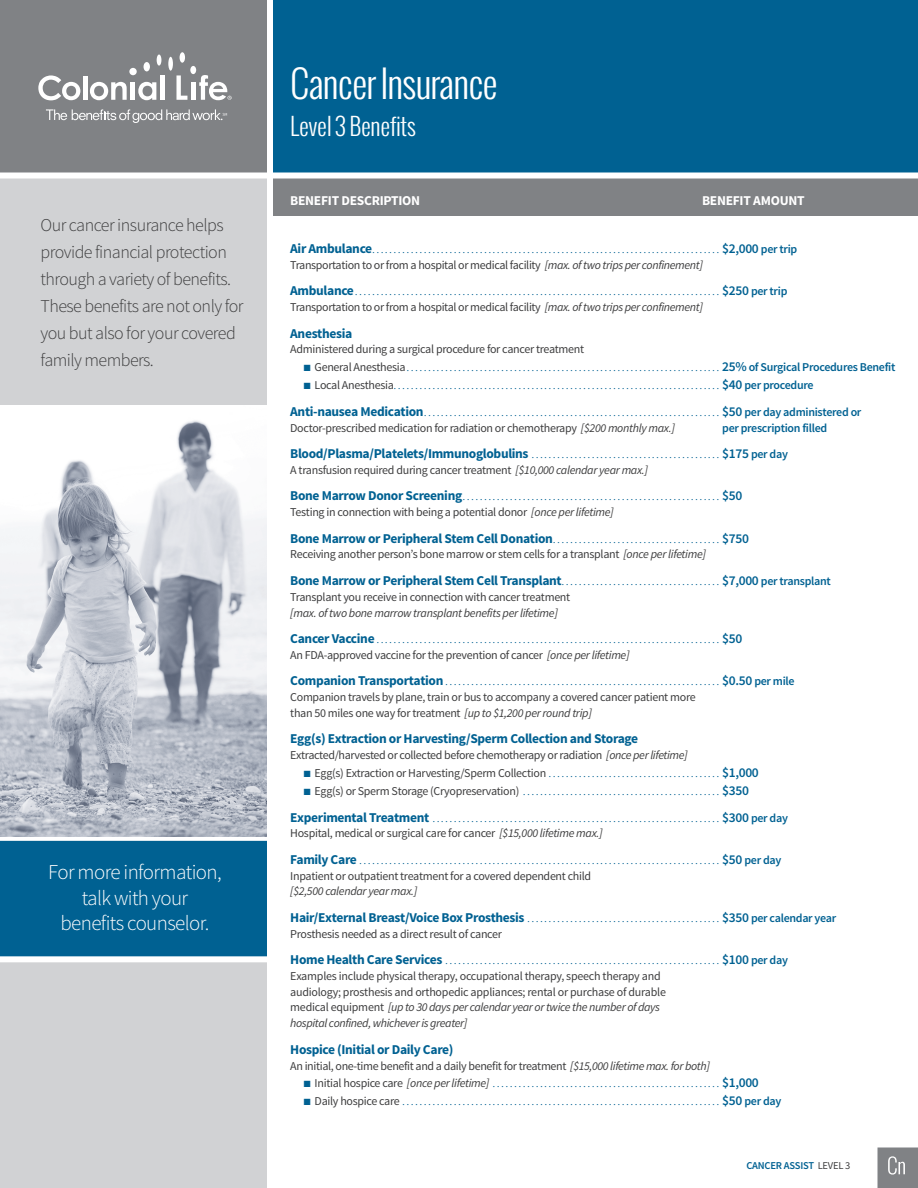
<style>
.page{position:relative;width:918px;height:1188px;background:#fff}
.page>*{position:absolute;margin:0;border:0;box-sizing:border-box;transform-origin:0 0}
.headline{font:300 37.5px "Oswald";letter-spacing:-.03em;color:#fff}
.Product_tab{font:300 24px "Oswald";letter-spacing:-.015em;color:#fff}
.t1{font:300 21px/25.5px "Source Sans Pro";letter-spacing:-.03em;color:#fff;text-align:center}
.t2{font:300 18px/27px "Source Sans Pro";letter-spacing:-.03em;color:#3e3e3f}
.t3{font:300 13.5px "Source Sans Pro";color:#006192}
.t4{font:700 13.5px "Source Sans Pro";letter-spacing:-.025em;color:#006192}
.t5{font:700 13.5px "Source Sans Pro";letter-spacing:-.02em;color:#fff}
.t6{font:12px/15.8px "Source Sans Pro";letter-spacing:-.025em;color:#3e3e3f}
.t7{font:600 12px "Source Sans Pro";letter-spacing:-.025em;color:#006192}
.Product_tab-2{font:600 10.5px "Source Sans Pro";letter-spacing:-.02em;color:#006192}
.s1{font-weight:700}
.s2{font-weight:600}
.s3{font-weight:600;font-size:12px}
.s4{font-style:italic}
.s5{font-weight:400;font-size:12px;color:#3e3e3f}
.s6{font-weight:300}
.s7{color:#006192}
.s8{font-weight:300;font-size:13.5px;color:#006192}
.s9{font-weight:600;font-size:13.5px;color:#006192}
.s10{font-weight:400;font-style:italic;font-size:12px;color:#3e3e3f}
.s11{font-weight:400;color:#3e3e3f}
</style>
<div class="page">
<div style="left:270px;top:176px;width:648px;height:40px;background:#808285"></div>
<div style="left:270px;top:0;width:648px;height:176px;background:#006192"></div>
<div style="left:0;top:176px;width:270px;height:1012px;background:#d1d2d4"></div>
<div style="left:0;top:0;width:270px;height:176px;background:#808285"></div>
<div style="left:0;top:172px;width:918px;height:6px;background:#fff"></div>
<div style="left:0;top:838px;width:270px;height:121px;background:#006192"></div>
<div style="left:0;top:956px;width:270px;height:6px;background:#fff"></div>
<div style="left:0;top:835px;width:270px;height:6px;background:#fff"></div>
<div style="left:878px;top:1148px;width:40px;height:40px;background:#808285"></div>
<svg style="left:38px;top:75px;width:42px;height:25px"></svg>
<hr style="left:83px;top:76px;width:4px;height:24px;background:#fff">
<svg style="left:90px;top:82px;width:37px;height:18px"></svg>
<hr style="left:131px;top:82px;width:4px;height:18px;background:#fff">
<svg style="left:138px;top:82px;width:18px;height:18px"></svg>
<hr style="left:161px;top:75px;width:4px;height:25px;background:#fff">
<svg style="left:176px;top:75px;width:11px;height:25px"></svg>
<div style="left:190px;top:66px;width:6px;height:8px;background:#fff;border-radius:50%"></div>
<div style="left:168px;top:57px;width:5px;height:14px;background:#fff;border-radius:50%"></div>
<div style="left:129px;top:68px;width:8px;height:7px;background:#fff;border-radius:50%"></div>
<div style="left:144px;top:62px;width:6px;height:9px;background:#fff;border-radius:50%"></div>
<div style="left:180px;top:52px;width:5px;height:11px;background:#fff;border-radius:50%"></div>
<svg style="left:157px;top:54px;width:4px;height:12px"></svg>
<hr style="left:191px;top:82px;width:4px;height:18px;background:#fff">
<svg style="left:199px;top:75px;width:33px;height:25px"></svg>
<svg style="left:46px;top:109px;width:181px;height:14px"></svg>
<svg style="left:888px;top:1156px;width:17px;height:19px"></svg>
<img style="left:0;top:405px;width:267px;height:432px">
<div style="left:267px;top:0;width:6px;height:1188px;background:#fff"></div>
<p class="t2" style="left:40px;top:211px;width:205px">Our cancer insurance helps provide financial protection through a variety of benefits.<br>These benefits are not only for you but also for your covered family members.</p>
<p class="t1" style="left:48px;top:860px;width:175px">For more information, talk with your benefits counselor.</p>
<p class="headline" style="left:290px;top:58px;width:209px">Cancer Insurance</p>
<p class="Product_tab" style="left:290px;top:110px;width:127px">Level 3 Benefits</p>
<p class="t5" style="left:290px;top:192px;width:132px">BENEFIT DESCRIPTION</p>
<p class="t5" style="left:702px;top:192px;width:104px">BENEFIT AMOUNT</p>
<p class="t3" style="left:290px;top:240px;width:509px"><span class="s1">Air Ambulance</span>.................................................................................<span class="s2">$2,000</span> <span class="s3">per trip</span></p>
<p class="t6" style="left:290px;top:257px;width:414px">Transportation to or from a hospital or medical facility <span class="s4">[max. of two trips per confinement]</span></p>
<p class="t3" style="left:290px;top:283px;width:499px"><span class="s1">Ambulance</span>.....................................................................................<span class="s2">$250</span> <span class="s3">per trip</span></p>
<p class="t6" style="left:290px;top:300px;width:414px">Transportation to or from a hospital or medical facility <span class="s4">[max. of two trips per confinement]</span></p>
<p class="t4" style="left:290px;top:325px;width:64px">Anesthesia</p>
<p class="t6" style="left:290px;top:342px;width:295px">Administered during a surgical procedure for cancer treatment</p>
<p class="t3" style="left:304px;top:359px;width:593px">■ <span class="s5">General Anesthesia</span>.........................................................................<span class="s2">25%</span><span class="s3">of Surgical Procedures Benefit</span></p>
<p class="t3" style="left:304px;top:377px;width:511px">■ <span class="s5">Local Anesthesia</span>............................................................................<span class="s2">$40</span> <span class="s3">per procedure</span></p>
<p class="t3" style="left:290px;top:403px;width:573px"><span class="s1">Anti-nausea Medication</span>.....................................................................<span class="s2">$50</span> <span class="s3">per day administered or</span></p>
<p class="t6" style="left:290px;top:420px;width:386px">Doctor-prescribed medication for radiation or chemotherapy <span class="s4">[$200 monthly max.]</span></p>
<p class="t7" style="left:722px;top:420px;width:107px">per prescription filled</p>
<p class="t3" style="left:290px;top:445px;width:499px"><span class="s1">Blood/Plasma/Platelets/Immunoglobulins</span>............................................<span class="s2">$175</span> <span class="s3">per day</span></p>
<p class="t6" style="left:290px;top:462px;width:359px">A transfusion required during cancer treatment <span class="s4">[$10,000 calendar year max.]</span></p>
<p class="t3" style="left:290px;top:488px;width:454px"><span class="s1">Bone Marrow Donor Screening</span>............................................................<span class="s2">$50</span></p>
<p class="t6" style="left:290px;top:505px;width:325px">Testing in connection with being a potential donor <span class="s4">[once per lifetime]</span></p>
<p class="t3" style="left:290px;top:530px;width:460px"><span class="s1">Bone Marrow or Peripheral Stem Cell Donation</span>.......................................<span class="s2">$750</span></p>
<p class="t6" style="left:290px;top:547px;width:417px">Receiving another person’s bone marrow or stem cells for a transplant <span class="s4">[once per lifetime]</span></p>
<p class="t4" style="left:290px;top:572px;width:542px">Bone Marrow or Peripheral Stem Cell Transplant<span class="s6">.....................................</span> <span class="s2">$7,000</span> <span class="s3">per transplant</span></p>
<p class="t6" style="left:290px;top:589px;width:282px">Transplant you receive in connection with cancer treatment <span class="s4">[max. of two bone marrow transplant benefits per lifetime]</span></p>
<p class="t3" style="left:290px;top:630px;width:454px"><span class="s1">Cancer Vaccine</span>................................................................................<span class="s2">$50</span></p>
<p class="t6" style="left:290px;top:647px;width:341px">An FDA-approved vaccine for the prevention of cancer <span class="s4">[once per lifetime]</span></p>
<p class="t3" style="left:290px;top:673px;width:506px"><span class="s1">Companion Transportation</span>................................................................<span class="s2">$0.50</span> <span class="s3">per mile</span></p>
<p class="t6" style="left:290px;top:689px;width:407px">Companion travels by plane, train or bus to accompany a covered cancer patient more than 50 miles one way for treatment <span class="s4">[up to $1,200 per round trip]</span></p>
<p class="t4" style="left:290px;top:730px;width:349px">Egg(s) Extraction or Harvesting/Sperm Collection and Storage</p>
<p class="t6" style="left:290px;top:748px;width:399px">Extracted/harvested or collected before chemotherapy or radiation <span class="s4">[once per lifetime]</span></p>
<p class="t6" style="left:304px;top:765px;width:457px"><span class="s7">■</span> Egg(s) Extraction or Harvesting/Sperm Collection <span class="s8">........................................</span> <span class="s9">$1,000</span></p>
<p class="t3" style="left:304px;top:782px;width:447px">■ <span class="s5">Egg(s) or Sperm Storage (Cryopreservation)</span> ..............................................<span class="s2">$350</span></p>
<p class="t3" style="left:290px;top:809px;width:499px"><span class="s1">Experimental Treatment</span> ...................................................................<span class="s2">$300</span> <span class="s3">per day</span></p>
<p class="t6" style="left:290px;top:826px;width:314px">Hospital, medical or surgical care for cancer <span class="s4">[$15,000 lifetime max.]</span></p>
<p class="t3" style="left:290px;top:851px;width:493px"><span class="s1">Family Care</span>....................................................................................<span class="s2">$50</span> <span class="s3">per day</span></p>
<p class="t6" style="left:290px;top:868px;width:303px">Inpatient or outpatient treatment for a covered dependent child <span class="s4">[$2,500 calendar year max.]</span></p>
<p class="t3" style="left:290px;top:909px;width:548px"><span class="s1">Hair/External Breast/Voice Box Prosthesis</span> ............................................. <span class="s2">$350</span> <span class="s3">per calendar year</span></p>
<p class="t6" style="left:290px;top:926px;width:213px">Prosthesis needed as a direct result of cancer</p>
<p class="t3" style="left:290px;top:952px;width:499px"><span class="s1">Home Health Care Services</span>................................................................<span class="s2">$100</span> <span class="s3">per day</span></p>
<p class="t6" style="left:290px;top:968px;width:377px">Examples include physical therapy, occupational therapy, speech therapy and audiology; prosthesis and orthopedic appliances; rental or purchase of durable medical equipment <span class="s4">[up to 30 days per calendar year or twice the number of days hospital confined, whichever is greater]</span></p>
<p class="t4" style="left:290px;top:1041px;width:165px">Hospice (Initial or Daily Care)</p>
<p class="t6" style="left:290px;top:1058px;width:421px">An initial, one-time benefit and a daily benefit for treatment <span class="s4">[$15,000 lifetime max. for both]</span></p>
<p class="t3" style="left:304px;top:1075px;width:457px">■ <span class="s5">Initial hospice care</span> <span class="s10">[once per lifetime]</span> .....................................................<span class="s2">$1,000</span></p>
<p class="t3" style="left:304px;top:1093px;width:479px">■ <span class="s5">Daily hospice care</span>..........................................................................<span class="s2">$50</span> <span class="s3">per day</span></p>
<p class="Product_tab-2" style="left:746px;top:1159px;width:106px">CANCER ASSIST <span class="s11">LEVEL 3</span></p>
</div>
